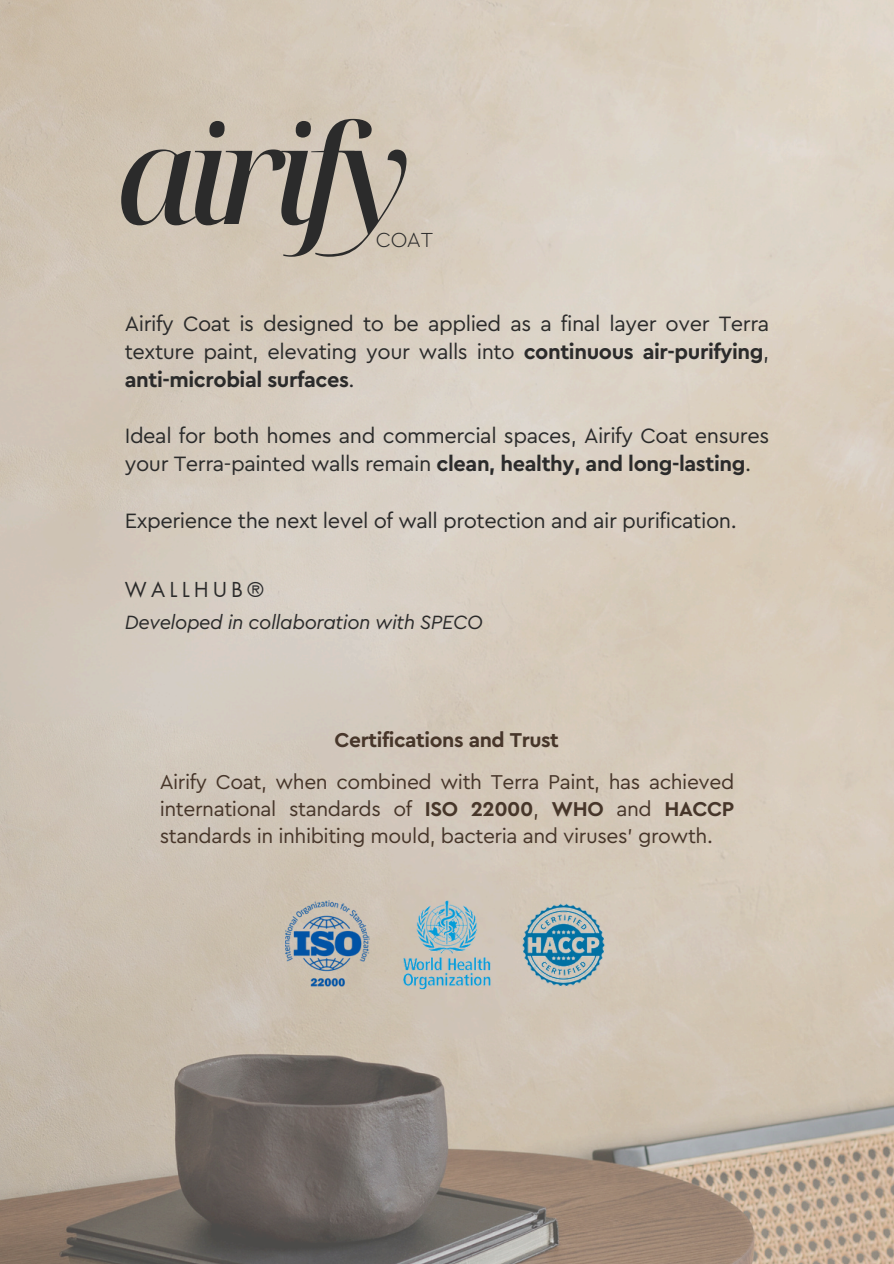
<style>
.page{position:relative;width:894px;height:1264px;background:#fff}
.page>*{position:absolute;margin:0;border:0;box-sizing:border-box;transform-origin:0 0}
.t1{font:italic 500 136.5px "Noto Serif Display";letter-spacing:-.09em;color:#2b2b2b}
.t2{font:21.75px/28.2px "Cera Pro";letter-spacing:-.02em;color:#2b2b2b;text-align:justify}
.t3{font:300 21.3px "Cera Pro";color:#2b2b2b}
.t4{font:21px/27px "Cera Pro";letter-spacing:-.02em;color:#47362a;text-align:justify}
.t5{font:700 21px "Cera Pro";letter-spacing:-.02em;color:#47362a}
.t6{font:italic 20.1px "Cera Pro";letter-spacing:-.02em;color:#2b2b2b}
.t7{font:20.1px "Futura LT Pro";letter-spacing:.225em;color:#2b2b2b}
.s1{font-weight:700}
</style>
<div class="page">
<img style="left:0;top:0;width:893px;height:1263px">
<img style="left:517px;top:901px;width:90px;height:89px">
<img style="left:285px;top:900px;width:84px;height:89px">
<img style="left:403px;top:900px;width:87px;height:89px">
<p class="t1" style="left:117px;top:78px;width:293px">airify</p>
<p class="t3" style="left:376px;top:229px;width:59px">COAT</p>
<h1 class="t2" style="left:125px;top:310px;width:645px">Airify Coat is designed to be applied as a final layer over Terra texture paint, elevating your walls into <span class="s1">continuous air-purifying</span>, <span class="s1">anti-microbial surfaces</span>.</h1>
<h3 class="t2" style="left:125px;top:422px;width:645px">Ideal for both homes and commercial spaces, Airify Coat ensures your Terra-painted walls remain <span class="s1">clean, healthy, and long-lasting</span>.</h3>
<h3 class="t2" style="left:125px;top:507px;width:613px">Experience the next level of wall protection and air purification.</h3>
<h3 class="t7" style="left:125px;top:580px;width:140px">WALLHUB®</h3>
<h2 class="t6" style="left:125px;top:612px;width:359px">Developed in collaboration with SPECO</h2>
<h4 class="t5" style="left:334px;top:730px;width:226px">Certifications and Trust</h4>
<h3 class="t4" style="left:160px;top:768px;width:576px">Airify Coat, when combined with Terra Paint, has achieved international standards of <span class="s1">ISO 22000</span>, <span class="s1">WHO</span> and <span class="s1">HACCP </span>standards in inhibiting mould, bacteria and viruses' growth.</h3>
</div>
